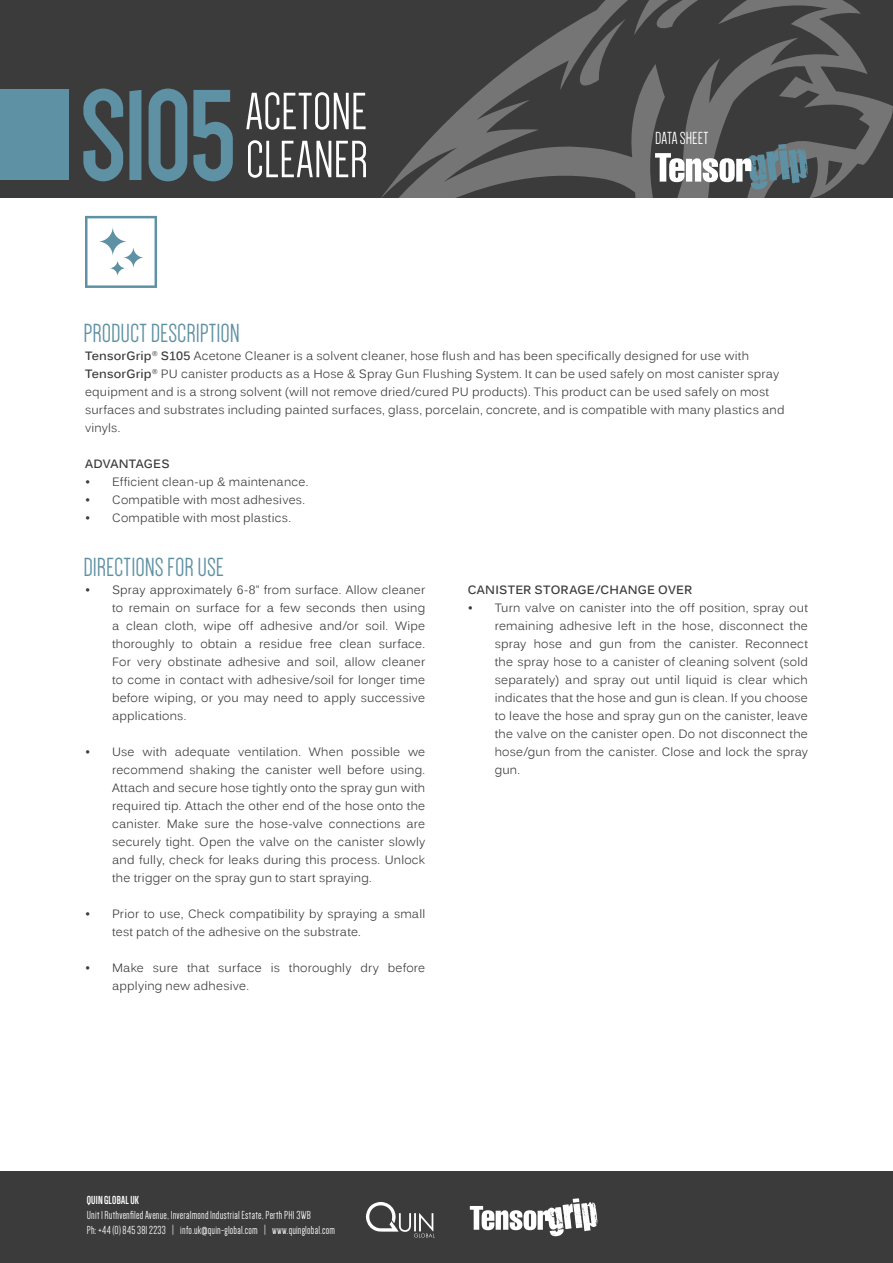
<style>
.page{position:relative;width:893px;height:1263px;background:#fff}
.page>*{position:absolute;margin:0;border:0;box-sizing:border-box;transform-origin:0 0}
.t1{font:700 133.5px "Dense";color:#5e91a3}
.t2{font:54px "Dense";color:#fff}
.t3{font:27px "Dense";color:#5e91a3}
.t4{font:18px "Dense";letter-spacing:.005em;color:#fff}
.t5{font:12px/18px "Kalinga";letter-spacing:.015em;color:#3b3b3b}
.t6{font:12px "Dense";letter-spacing:.02em;color:#fff}
.t7{font:700 12px "Kalinga";letter-spacing:.02em;color:#3b3b3b}
.t8{font:700 12px "Dense";letter-spacing:.015em;color:#fff}
.s1{font-weight:700}
</style>
<div class="page">
<div style="left:0;top:0;width:893px;height:198px;background:#3b3b3b"></div>
<svg style="left:381px;top:0;width:512px;height:198px"></svg>
<svg style="left:574px;top:19px;width:52px;height:72px"></svg>
<svg style="left:649px;top:0;width:77px;height:32px"></svg>
<div style="left:0;top:1171px;width:893px;height:92px;background:#3b3b3b"></div>
<svg style="left:470px;top:1198px;width:127px;height:38px"></svg>
<svg style="left:366px;top:1202px;width:68px;height:35px"></svg>
<div style="left:0;top:90px;width:68px;height:90px;background:#5e91a3"></div>
<svg style="left:655px;top:144px;width:153px;height:46px"></svg>
<svg style="left:85px;top:216px;width:72px;height:72px"></svg>
<p class="t1" style="left:81px;top:71px;width:157px">S105</p>
<p class="t2" style="left:246px;top:85px;width:123px">ACETONE</p>
<p class="t2" style="left:246px;top:133px;width:124px">CLEANER</p>
<p class="t4" style="left:655px;top:129px;width:55px">DATA SHEET</p>
<p class="t3" style="left:83px;top:320px;width:158px">PRODUCT DESCRIPTION</p>
<p class="t5" style="left:85px;top:348px;width:701px"><span class="s1">TensorGrip</span><sup>®</sup> <span class="s1">S105</span> Acetone Cleaner is a solvent cleaner, hose flush and has been specifically designed for use with <span class="s1">TensorGrip</span><sup>®</sup> PU canister products as a Hose &amp; Spray Gun Flushing System. It can be used safely on most canister spray equipment and is a strong solvent (will not remove dried/cured PU products). This product can be used safely on most surfaces and substrates including painted surfaces, glass, porcelain, concrete, and is compatible with many plastics and vinyls.</p>
<p class="t7" style="left:85px;top:456px;width:86px">ADVANTAGES</p>
<p class="t5" style="left:85px;top:474px;width:225px">• Efficient clean-up &amp; maintenance.</p>
<p class="t5" style="left:85px;top:492px;width:222px">• Compatible with most adhesives.</p>
<p class="t5" style="left:85px;top:510px;width:208px">• Compatible with most plastics.</p>
<p class="t3" style="left:83px;top:554px;width:142px">DIRECTIONS FOR USE</p>
<p class="t5" style="left:112px;top:582px;width:315px;text-align:justify;text-indent:-27px">• Spray approximately 6-8” from surface. Allow cleaner to remain on surface for a few seconds then using a clean cloth, wipe off adhesive and/or soil. Wipe thoroughly to obtain a residue free clean surface.<br>For very obstinate adhesive and soil, allow cleaner to come in contact with adhesive/soil for longer time before wiping, or you may need to apply successive applications.</p>
<p class="t5" style="left:112px;top:744px;width:315px;text-align:justify;text-indent:-27px">• Use with adequate ventilation. When possible we recommend shaking the canister well before using.<br>Attach and secure hose tightly onto the spray gun with required tip. Attach the other end of the hose onto the canister. Make sure the hose-valve connections are securely tight. Open the valve on the canister slowly and fully, check for leaks during this process. Unlock the trigger on the spray gun to start spraying.</p>
<p class="t5" style="left:112px;top:906px;width:315px;text-indent:-27px">• Prior to use, Check compatibility by spraying a small test patch of the adhesive on the substrate.</p>
<p class="t5" style="left:112px;top:960px;width:315px;text-indent:-27px">• Make sure that surface is thoroughly dry before applying new adhesive.</p>
<p class="t7" style="left:468px;top:582px;width:226px">CANISTER STORAGE/CHANGE OVER</p>
<p class="t5" style="left:495px;top:600px;width:315px;text-align:justify;text-indent:-27px">• Turn valve on canister into the off position, spray out remaining adhesive left in the hose, disconnect the spray hose and gun from the canister. Reconnect the spray hose to a canister of cleaning solvent (sold separately) and spray out until liquid is clear which indicates that the hose and gun is clean. If you choose to leave the hose and spray gun on the canister, leave the valve on the canister open. Do not disconnect the hose/gun from the canister. Close and lock the spray gun.</p>
<p class="t8" style="left:87px;top:1194px;width:54px">QUIN GLOBAL UK</p>
<p class="t6" style="left:87px;top:1209px;width:226px">Unit 1 Ruthvenfiled Avenue, Inveralmond Industrial Estate, Perth PH1 3WB</p>
<p class="t6" style="left:87px;top:1224px;width:250px">Ph: +44 (0) 845 381 2233 | info.uk@quin-global.com | www.quinglobal.com</p>
</div>
